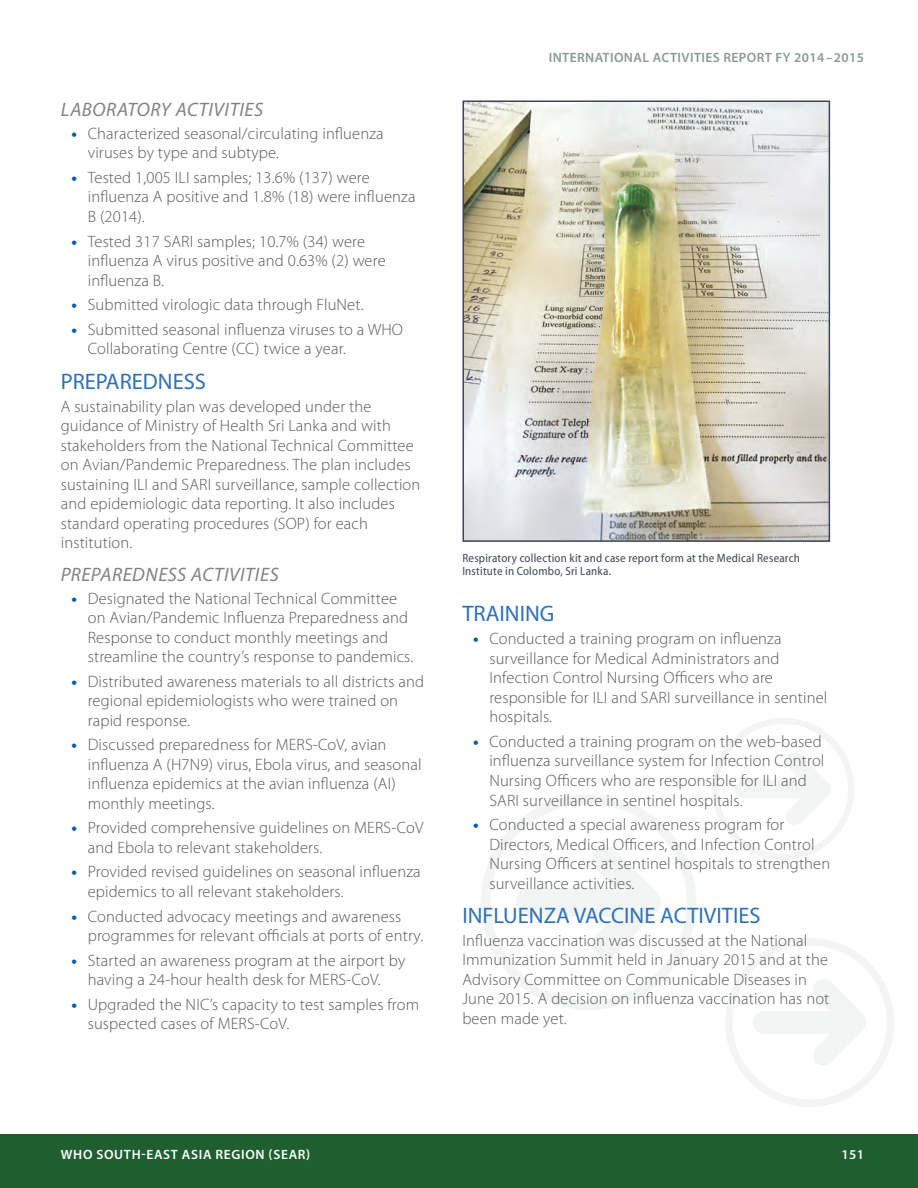
<style>
.page{position:relative;width:918px;height:1188px;background:#fff}
.page>*{position:absolute;margin:0;border:0;box-sizing:border-box;transform-origin:0 0}
.Sub_1{font:22.5px "Myriad Pro";color:#2f71b7}
.Sub_2{font:italic 19.5px "Myriad Pro";letter-spacing:.025em;color:#808285}
.Body_Text{font:300 16.5px/19.5px "Myriad Pro";letter-spacing:.01em;color:#57585a}
.t1{font:600 13.5px "Myriad Pro";letter-spacing:.03em;color:#8b9b92}
.t2{font:600 13.5px "Myriad Pro";letter-spacing:.05em;color:#fff}
.Caption_Photo-L{font:semi-condensed 12px/13.5px "Myriad Pro";letter-spacing:.02em;color:#3f4556}
.s1{font-weight:700;color:#015dab}
</style>
<div class="page">
<div style="left:0;top:1134px;width:918px;height:54px;background:#1e5e2f"></div>
<svg style="left:481px;top:795px;width:215px;height:215px"></svg>
<svg style="left:725px;top:938px;width:169px;height:169px"></svg>
<svg style="left:712px;top:718px;width:142px;height:142px"></svg>
<img style="left:466px;top:103px;width:361px;height:436px">
<div style="left:463px;top:100px;width:367px;height:442px;border:2px solid #3f4556"></div>
<p class="Sub_2" style="left:61px;top:97px;width:204px">LABORATORY ACTIVITIES</p>
<p class="Body_Text" style="left:88px;top:124px;width:297px;text-indent:-16px"><span class="s1">•</span> Characterized seasonal/circulating influenza viruses by type and subtype.</p>
<p class="Body_Text" style="left:88px;top:168px;width:329px;text-indent:-16px"><span class="s1">•</span> Tested 1,005 ILI samples; 13.6% (137) were influenza A positive and 1.8% (18) were influenza<br>B (2014).</p>
<p class="Body_Text" style="left:88px;top:232px;width:299px;text-indent:-16px"><span class="s1">•</span> Tested 317 SARI samples; 10.7% (34) were influenza A virus positive and 0.63% (2) were influenza B.</p>
<p class="Body_Text" style="left:72px;top:295px;width:294px"><span class="s1">•</span> Submitted virologic data through FluNet.</p>
<p class="Body_Text" style="left:88px;top:320px;width:317px;text-indent:-16px"><span class="s1">•</span> Submitted seasonal influenza viruses to a WHO<br>Collaborating Centre (CC) twice a year.</p>
<p class="Sub_1" style="left:61px;top:367px;width:147px">PREPAREDNESS</p>
<p class="Body_Text" style="left:61px;top:397px;width:361px">A sustainability plan was developed under the guidance of Ministry of Health Sri Lanka and with stakeholders from the National Technical Committee on Avian/Pandemic Preparedness. The plan includes sustaining ILI and SARI surveillance, sample collection and epidemiologic data reporting. It also includes standard operating procedures (SOP) for each institution.</p>
<p class="Sub_2" style="left:61px;top:562px;width:220px">PREPAREDNESS ACTIVITIES</p>
<p class="Body_Text" style="left:88px;top:589px;width:327px;text-indent:-16px"><span class="s1">•</span> Designated the National Technical Committee on Avian/Pandemic Influenza Preparedness and Response to conduct monthly meetings and streamline the country’s response to pandemics.</p>
<p class="Body_Text" style="left:88px;top:672px;width:338px;text-indent:-16px"><span class="s1">•</span> Distributed awareness materials to all districts and regional epidemiologists who were trained on rapid response.</p>
<p class="Body_Text" style="left:88px;top:735px;width:335px;text-indent:-16px"><span class="s1">•</span> Discussed preparedness for MERS-CoV, avian influenza A (H7N9) virus, Ebola virus, and seasonal influenza epidemics at the avian influenza (AI) monthly meetings.</p>
<p class="Body_Text" style="left:88px;top:818px;width:337px;text-indent:-16px"><span class="s1">•</span> Provided comprehensive guidelines on MERS-CoV and Ebola to relevant stakeholders.</p>
<p class="Body_Text" style="left:88px;top:863px;width:334px;text-indent:-16px"><span class="s1">•</span> Provided revised guidelines on seasonal influenza epidemics to all relevant stakeholders.</p>
<p class="Body_Text" style="left:88px;top:907px;width:337px;text-indent:-16px"><span class="s1">•</span> Conducted advocacy meetings and awareness programmes for relevant officials at ports of entry.</p>
<p class="Body_Text" style="left:72px;top:951px;width:335px;text-align:center"><span class="s1">•</span> Started an awareness program at the airport by having a 24-hour health desk for MERS-CoV.</p>
<p class="Body_Text" style="left:88px;top:995px;width:333px;text-indent:-16px"><span class="s1">•</span> Upgraded the NIC’s capacity to test samples from suspected cases of MERS-CoV.</p>
<p class="t1" style="left:549px;top:49px;width:317px">INTERNATIONAL ACTIVITIES REPORT FY 2014–2015</p>
<p class="Caption_Photo-L" style="left:462px;top:551px;width:339px">Respiratory collection kit and case report form at the Medical Research<br>Institute in Colombo, Sri Lanka.</p>
<p class="Sub_1" style="left:462px;top:600px;width:94px">TRAINING</p>
<p class="Body_Text" style="left:489px;top:629px;width:340px;text-indent:-16px"><span class="s1">•</span> Conducted a training program on influenza surveillance for Medical Administrators and Infection Control Nursing Officers who are responsible for ILI and SARI surveillance in sentinel hospitals.</p>
<p class="Body_Text" style="left:489px;top:732px;width:337px;text-indent:-16px"><span class="s1">•</span> Conducted a training program on the web-based influenza surveillance system for Infection Control Nursing Officers who are responsible for ILI and SARI surveillance in sentinel hospitals.</p>
<p class="Body_Text" style="left:489px;top:815px;width:342px;text-indent:-16px"><span class="s1">•</span> Conducted a special awareness program for Directors, Medical Officers, and Infection Control Nursing Officers at sentinel hospitals to strengthen surveillance activities.</p>
<p class="Sub_1" style="left:462px;top:901px;width:300px">INFLUENZA VACCINE ACTIVITIES</p>
<p class="Body_Text" style="left:462px;top:931px;width:369px">Influenza vaccination was discussed at the National Immunization Summit held in January 2015 and at the Advisory Committee on Communicable Diseases in June 2015. A decision on influenza vaccination has not been made yet.</p>
<p class="t2" style="left:61px;top:1146px;width:251px">WHO SOUTH-EAST ASIA REGION (SEAR)</p>
<p class="t2" style="left:841px;top:1146px;width:24px">151</p>
</div>
